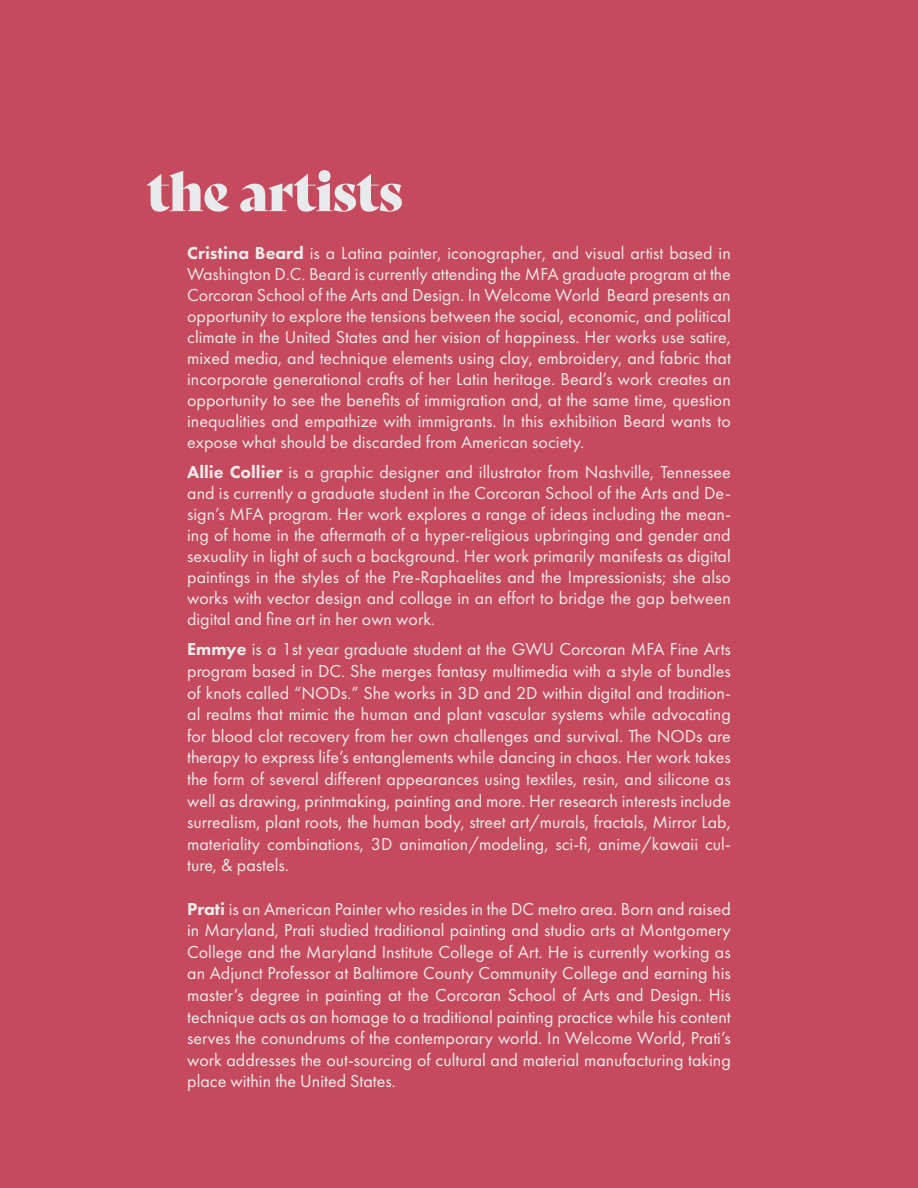
<style>
.page{position:relative;width:918px;height:1188px;background:#c64a5d}
.page>*{position:absolute;margin:0;border:0;box-sizing:border-box;transform-origin:0 0}
.t1{font:54px "Bely Display";letter-spacing:-.02em;color:#e9eaeb}
.t2{font:18px/21.6px "Futura PT";color:#ebebec;text-align:justify}
.t3{font:18px/21px "Futura PT";color:#eaeaeb;text-align:justify}
.s1{font-weight:800}
</style>
<div class="page">
<p class="t1" style="left:146px;top:148px;width:258px">the artists</p>
<p class="t3" style="left:187px;top:242px;width:545px"><span class="s1">Cristina Beard</span> is a Latina painter, iconographer, and visual artist based in Washington D.C. Beard is currently attending the MFA graduate program at the Corcoran School of the Arts and Design. In Welcome World Beard presents an opportunity to explore the tensions between the social, economic, and political climate in the United States and her vision of happiness. Her works use satire, mixed media, and technique elements using clay, embroidery, and fabric that incorporate generational crafts of her Latin heritage. Beard’s work creates an opportunity to see the benefits of immigration and, at the same time, question inequalities and empathize with immigrants. In this exhibition Beard wants to expose what should be discarded from American society.</p>
<p class="t3" style="left:187px;top:461px;width:545px"><span class="s1">Allie Collier</span> is a graphic designer and illustrator from Nashville, Tennessee and is currently a graduate student in the Corcoran School of the Arts and De&shy;sign’s MFA program. Her work explores a range of ideas including the mean&shy;ing of home in the aftermath of a hyper-religious upbringing and gender and sexuality in light of such a background. Her work primarily manifests as digital paintings in the styles of the Pre-Raphaelites and the Impressionists; she also works with vector design and collage in an effort to bridge the gap between digital and fine art in her own work.</p>
<p class="t2" style="left:187px;top:639px;width:545px"><span class="s1">Emmye</span> is a 1st year graduate student at the GWU Corcoran MFA Fine Arts program based in DC. She merges fantasy multimedia with a style of bundles of knots called “NODs.” She works in 3D and 2D within digital and tradition&shy;al realms that mimic the human and plant vascular systems while advocating for blood clot recovery from her own challenges and survival. The NODs are therapy to express life’s entanglements while dancing in chaos. Her work takes the form of several different appearances using textiles, resin, and silicone as well as drawing, printmaking, painting and more. Her research interests include surrealism, plant roots, the human body, street art/murals, fractals, Mirror Lab, materiality combinations, 3D animation/modeling, sci-fi, anime/kawaii cul&shy;ture, &amp; pastels.</p>
<p class="t2" style="left:187px;top:898px;width:545px"><span class="s1">Prati</span> is an American Painter who resides in the DC metro area. Born and raised in Maryland, Prati studied traditional painting and studio arts at Montgomery College and the Maryland Institute College of Art. He is currently working as an Adjunct Professor at Baltimore County Community College and earning his master’s degree in painting at the Corcoran School of Arts and Design. His technique acts as an homage to a traditional painting practice while his content serves the conundrums of the contemporary world. In Welcome World, Prati’s work addresses the out-sourcing of cultural and material manufacturing taking place within the United States.</p>
</div>
